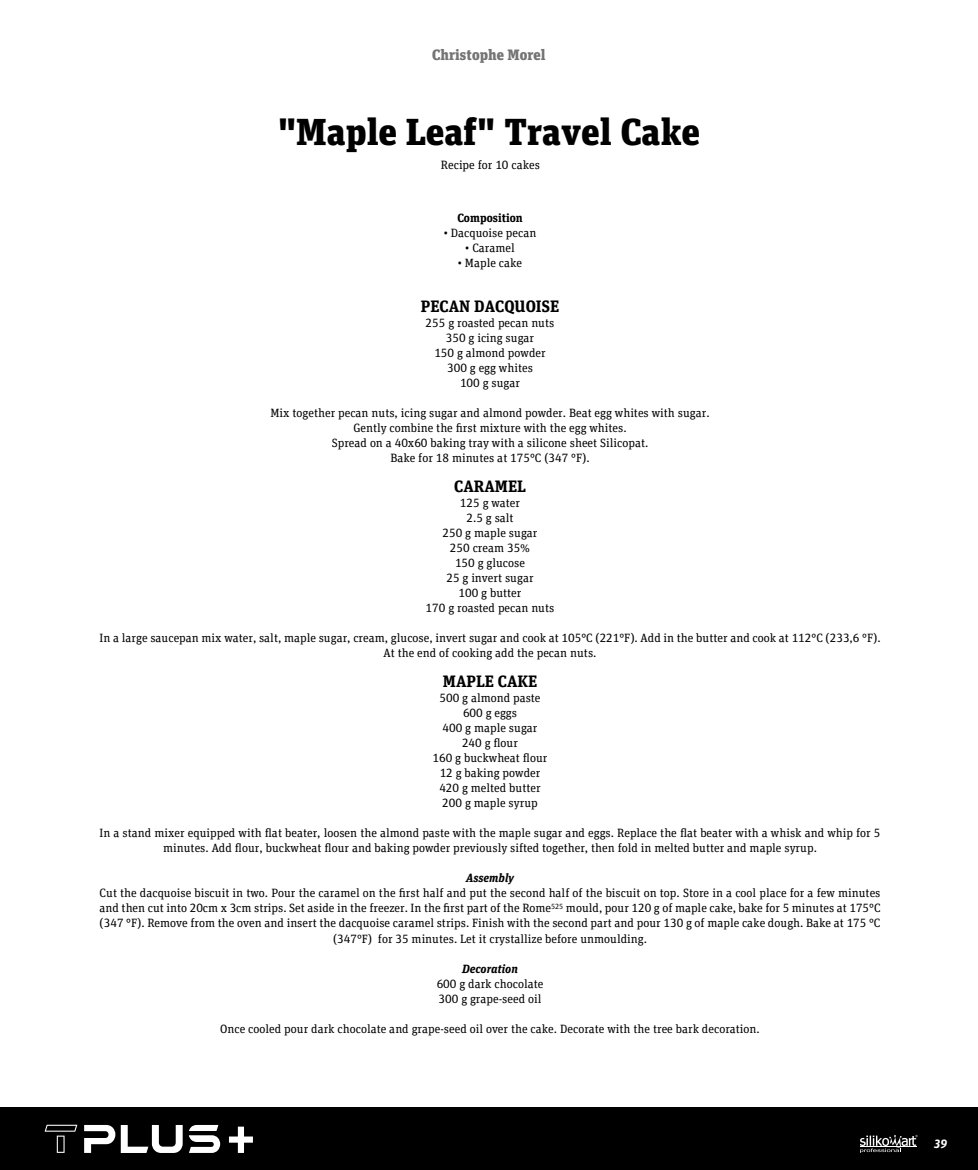
<style>
.page{position:relative;width:978px;height:1170px;background:#fff}
.page>*{position:absolute;margin:0;border:0;box-sizing:border-box;transform-origin:0 0}
.t1{font:900 37.5px "FF Unit Slab Pro";color:#000}
.t2{font:700 16.5px "FF Unit Slab Pro";color:#000}
.t3{font:900 15px "FF Unit Slab Pro";color:#757474}
.t4{font:12px/15px "FF Unit Slab Pro";color:#000;text-align:center}
.t5{font:italic 700 12px "FF Unit Slab Pro";color:#000}
.t6{font:700 12px "FF Unit Slab Pro";color:#000}
.t7{font:italic 700 12px "FF Unit Pro";color:#fff}
</style>
<div class="page">
<div style="left:0;top:1107px;width:978px;height:62px;background:#000"></div>
<svg style="left:860px;top:1134px;width:58px;height:18px"></svg>
<svg style="left:84px;top:1124px;width:31px;height:28px"></svg>
<svg style="left:189px;top:1124px;width:31px;height:28px"></svg>
<svg style="left:45px;top:1124px;width:32px;height:28px"></svg>
<svg style="left:121px;top:1125px;width:62px;height:27px"></svg>
<svg style="left:229px;top:1126px;width:24px;height:26px"></svg>
<p class="t3" style="left:432px;top:43px;width:115px">Christophe Morel</p>
<h1 class="t1" style="left:278px;top:103px;width:423px">"Maple Leaf" Travel Cake</h1>
<p class="t4" style="left:441px;top:157px;width:100px">Recipe for 10 cakes</p>
<p class="t6" style="left:457px;top:209px;width:67px">Composition</p>
<p class="t4" style="left:444px;top:225px;width:94px">• Dacquoise pecan</p>
<p class="t4" style="left:465px;top:240px;width:51px">• Caramel</p>
<p class="t4" style="left:458px;top:255px;width:66px">• Maple cake</p>
<h2 class="t2" style="left:421px;top:294px;width:140px">PECAN DACQUOISE</h2>
<p class="t4" style="left:426px;top:315px;width:130px">255 g roasted pecan nuts<br>350 g icing sugar<br>150 g almond powder<br>300 g egg whites<br>100 g sugar</p>
<p class="t4" style="left:270px;top:405px;width:441px">Mix together pecan nuts, icing sugar and almond powder. Beat egg whites with sugar.<br>Gently combine the first mixture with the egg whites.<br>Spread on a 40x60 baking tray with a silicone sheet Silicopat.<br>Bake for 18 minutes at 175°C (347 °F).</p>
<h2 class="t2" style="left:454px;top:474px;width:73px">CARAMEL</h2>
<p class="t4" style="left:426px;top:495px;width:130px">125 g water<br>2.5 g salt<br>250 g maple sugar<br>250 cream 35%<br>150 g glucose<br>25 g invert sugar<br>100 g butter<br>170 g roasted pecan nuts</p>
<p class="t4" style="left:100px;top:630px;width:783px">In a large saucepan mix water, salt, maple sugar, cream, glucose, invert sugar and cook at 105°C (221°F). Add in the butter and cook at 112°C (233,6 °F).<br>At the end of cooking add the pecan nuts.</p>
<h2 class="t2" style="left:443px;top:669px;width:96px">MAPLE CAKE</h2>
<p class="t4" style="left:433px;top:690px;width:116px">500 g almond paste<br>600 g eggs<br>400 g maple sugar<br>240 g flour<br>160 g buckwheat flour<br>12 g baking powder<br>420 g melted butter<br>200 g maple syrup</p>
<p class="t4" style="left:100px;top:825px;width:782px">In a stand mixer equipped with flat beater, loosen the almond paste with the maple sugar and eggs. Replace the flat beater with a whisk and whip for 5 minutes. Add flour, buckwheat flour and baking powder previously sifted together, then fold in melted butter and maple syrup.</p>
<p class="t5" style="left:466px;top:869px;width:49px">Assembly</p>
<p class="t4" style="left:100px;top:885px;width:782px">Cut the dacquoise biscuit in two. Pour the caramel on the first half and put the second half of the biscuit on top. Store in a cool place for a few minutes and then cut into 20cm x 3cm strips. Set aside in the freezer. In the first part of the Rome<sup>525</sup> mould, pour 120 g of maple cake, bake for 5 minutes at 175°C (347 °F). Remove from the oven and insert the dacquoise caramel strips. Finish with the second part and pour 130 g of maple cake dough. Bake at 175 °C (347°F) for 35 minutes. Let it crystallize before unmoulding.</p>
<p class="t5" style="left:462px;top:959px;width:57px">Decoration</p>
<p class="t4" style="left:437px;top:975px;width:108px;text-align:left">600 g dark chocolate<br>300 g grape-seed oil</p>
<p class="t4" style="left:220px;top:1020px;width:541px">Once cooled pour dark chocolate and grape-seed oil over the cake. Decorate with the tree bark decoration.</p>
<p class="t7" style="left:934px;top:1134px;width:15px">39</p>
</div>
